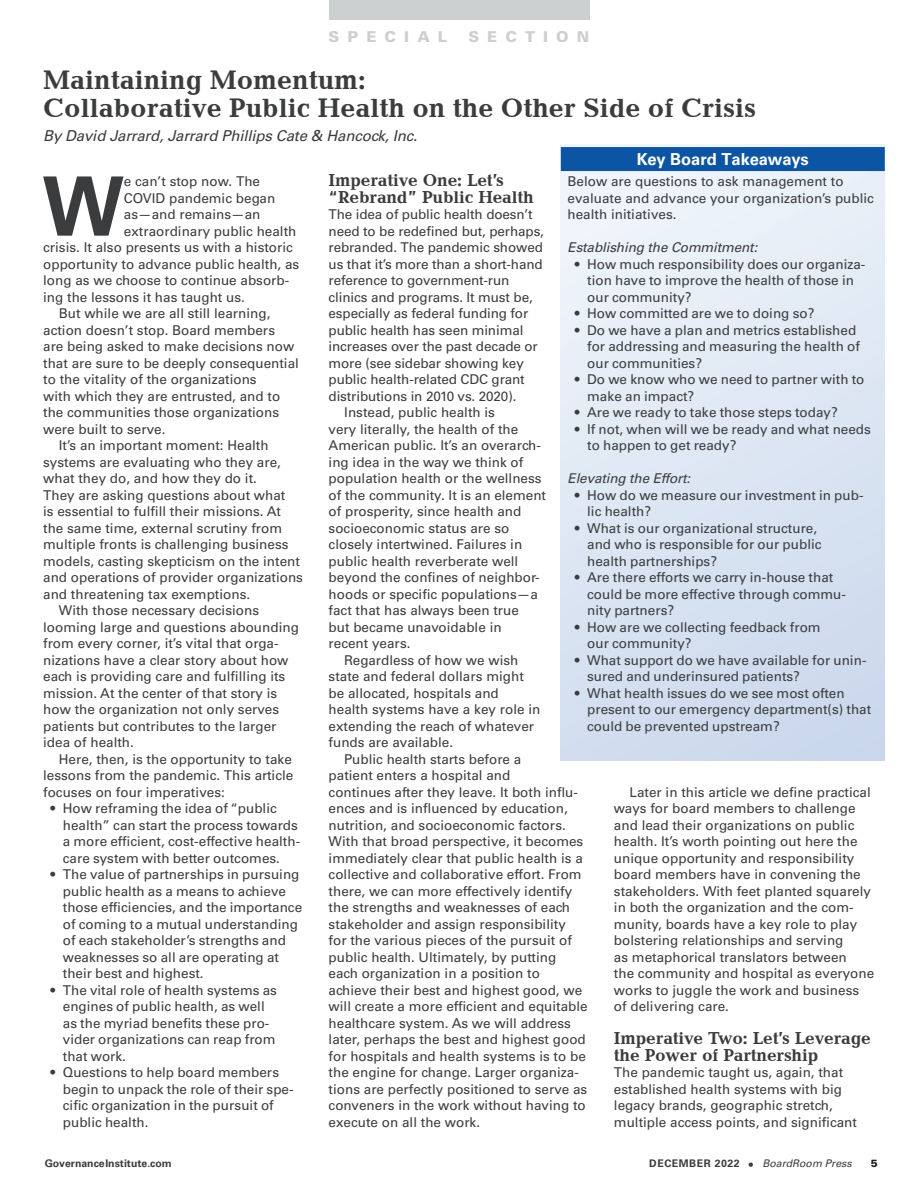
<style>
.page{position:relative;width:918px;height:1188px;background:#fff}
.page>*{position:absolute;margin:0;border:0;box-sizing:border-box;transform-origin:0 0}
.firstParagraph{font:700 81.9px "Univers LT Std";color:#3b3c3e}
.t1{font:700 27px/28.5px "Candida LT";color:#3b3c3e}
.t2{font:700 17.4px/16.5px "Candida LT";letter-spacing:-.01em;color:#3b3c3e}
.Key_Board_Takeaways{font:700 16.5px "Univers LT Std";letter-spacing:-.005em;color:#fff}
.Byline{font:italic 15px "Univers LT Std";letter-spacing:-.01em;color:#3b3c3e}
.t3{font:900 15px "Univers LT Std";letter-spacing:.54em;color:#cdd0d1}
.body{font:13.5px/16.5px "Univers LT Std";color:#3b3c3e}
.body-no-indent{font:13.5px/16.5px "Univers LT Std";letter-spacing:-.01em;color:#3b3c3e}
.firstParagraph-2{font:13.5px "Univers LT Std";color:#3b3c3e}
.body-after-bulleted{font:italic 13.5px "Univers LT Std";letter-spacing:-.01em;color:#3b3c3e}
.t4{font:italic 10.5px "Univers LT Std";color:#3b3c3e}
.t5{font:700 10.5px "Univers LT Std";color:#3b3c3e}
.t6{font:900 10.5px "Univers LT Std";color:#231f20}
.s1{font-weight:700;font-style:normal}
.s2{font-style:normal;font-size:12px}
</style>
<div class="page">
<div style="left:329px;top:0;width:260px;height:19px;background:#cdd0d1"></div>
<div style="left:561px;top:145px;width:324px;height:615px;background:linear-gradient(to bottom,#eff5fb,#cddaed)"></div>
<div style="left:561px;top:147px;width:324px;height:24px;background:#0c55a4"></div>
<p class="t3" style="left:329px;top:27px;width:120px">SPECIAL</p>
<p class="t3" style="left:468px;top:27px;width:123px">SECTION</p>
<h1 class="t1" style="left:43px;top:65px;width:714px">Maintaining Momentum:<br>Collaborative Public Health on the Other Side of Crisis</h1>
<p class="Byline" style="left:43px;top:126px;width:376px">By David Jarrard, Jarrard Phillips Cate &amp; Hancock, Inc.</p>
<p class="firstParagraph" style="left:42px;top:159px;width:83px">W</p>
<p class="firstParagraph-2" style="left:124px;top:173px;width:138px">e can’t stop now. The</p>
<p class="Key_Board_Takeaways" style="left:637px;top:149px;width:173px">Key Board Takeaways</p>
<p class="body-no-indent" style="left:568px;top:173px;width:308px">Below are questions to ask management to evaluate and advance your organization’s public health initiatives.</p>
<p class="body-after-bulleted" style="left:568px;top:239px;width:191px">Establishing the Commitment:</p>
<p class="body" style="left:587px;top:256px;width:280px;text-indent:-12px">• How much responsibility does our organiza&shy;tion have to improve the health of those in our community?</p>
<p class="body" style="left:575px;top:305px;width:241px">• How committed are we to doing so?</p>
<p class="body" style="left:587px;top:322px;width:274px;text-indent:-12px">• Do we have a plan and metrics established for addressing and measuring the health of our communities?</p>
<p class="body" style="left:587px;top:371px;width:279px;text-indent:-12px">• Do we know who we need to partner with to make an impact?</p>
<p class="body" style="left:575px;top:404px;width:265px">• Are we ready to take those steps today?</p>
<p class="body" style="left:587px;top:421px;width:285px;text-indent:-12px">• If not, when will we be ready and what needs to happen to get ready?</p>
<p class="body-after-bulleted" style="left:568px;top:470px;width:124px">Elevating the Effort:</p>
<p class="body" style="left:587px;top:487px;width:278px;text-indent:-12px">• How do we measure our investment in pub&shy;lic health?</p>
<p class="body" style="left:587px;top:520px;width:236px;text-indent:-12px">• What is our organizational structure, and who is responsible for our public health partnerships?</p>
<p class="body" style="left:587px;top:569px;width:260px;text-indent:-12px">• Are there efforts we carry in-house that could be more effective through commu&shy;nity partners?</p>
<p class="body" style="left:587px;top:619px;width:235px;text-indent:-12px">• How are we collecting feedback from our community?</p>
<p class="body" style="left:587px;top:652px;width:281px;text-indent:-12px">• What support do we have available for unin&shy;sured and underinsured patients?</p>
<p class="body" style="left:587px;top:685px;width:286px;text-indent:-12px">• What health issues do we see most often present to our emergency department(s) that could be prevented upstream?</p>
<h2 class="t2" style="left:329px;top:172px;width:207px">Imperative One: Let’s “Rebrand” Public Health</h2>
<p class="body-no-indent" style="left:329px;top:206px;width:217px">The idea of public health doesn’t need to be redefined but, perhaps, rebranded. The pandemic showed us that it’s more than a short-hand reference to government-run clinics and programs. It must be, especially as federal funding for public health has seen minimal increases over the past decade or more (see sidebar showing key public health-related CDC grant distributions in 2010 vs. 2020).</p>
<p class="body" style="left:329px;top:404px;width:219px;text-indent:16px">Instead, public health is<br>very literally, the health of the<br>American public. It’s an overarch&shy;ing idea in the way we think of population health or the wellness of the community. It is an element of prosperity, since health and socioeconomic status are so closely intertwined. Failures in public health reverberate well beyond the confines of neighbor&shy;hoods or specific populations—a fact that has always been true<br>but became unavoidable in<br>recent years.</p>
<p class="body" style="left:329px;top:652px;width:213px;text-indent:16px">Regardless of how we wish state and federal dollars might be allocated, hospitals and health systems have a key role in extending the reach of whatever funds are available.</p>
<p class="body" style="left:329px;top:751px;width:261px;text-indent:16px">Public health starts before a<br>patient enters a hospital and<br>continues after they leave. It both influ&shy;ences and is influenced by education, nutrition, and socioeconomic factors.<br>With that broad perspective, it becomes immediately clear that public health is a collective and collaborative effort. From there, we can more effectively identify the strengths and weaknesses of each stakeholder and assign responsibility<br>for the various pieces of the pursuit of public health. Ultimately, by putting each organization in a position to achieve their best and highest good, we will create a more efficient and equitable healthcare system. As we will address later, perhaps the best and highest good for hospitals and health systems is to be the engine for change. Larger organiza&shy;tions are perfectly positioned to serve as conveners in the work without having to execute on all the work.</p>
<p class="firstParagraph-2" style="left:124px;top:190px;width:153px">COVID pandemic began</p>
<p class="firstParagraph-2" style="left:124px;top:206px;width:138px">as—and remains—an</p>
<p class="firstParagraph-2" style="left:124px;top:223px;width:174px">extraordinary public health</p>
<p class="firstParagraph-2" style="left:43px;top:239px;width:251px">crisis. It also presents us with a historic</p>
<p class="firstParagraph-2" style="left:43px;top:256px;width:258px">opportunity to advance public health, as</p>
<p class="firstParagraph-2" style="left:43px;top:272px;width:248px">long as we choose to continue absorb-</p>
<p class="firstParagraph-2" style="left:43px;top:289px;width:203px">ing the lessons it has taught us.</p>
<p class="body" style="left:43px;top:305px;width:257px;text-indent:16px">But while we are all still learning, action doesn’t stop. Board members<br>are being asked to make decisions now that are sure to be deeply consequential to the vitality of the organizations<br>with which they are entrusted, and to the communities those organizations were built to serve.</p>
<p class="body" style="left:43px;top:437px;width:261px;text-indent:16px">It’s an important moment: Health systems are evaluating who they are, what they do, and how they do it.<br>They are asking questions about what<br>is essential to fulfill their missions. At the same time, external scrutiny from multiple fronts is challenging business models, casting skepticism on the intent and operations of provider organizations and threatening tax exemptions.</p>
<p class="body" style="left:43px;top:602px;width:257px;text-indent:16px">With those necessary decisions looming large and questions abounding from every corner, it’s vital that orga&shy;nizations have a clear story about how each is providing care and fulfilling its mission. At the center of that story is how the organization not only serves patients but contributes to the larger idea of health.</p>
<p class="body" style="left:43px;top:751px;width:252px;text-align:justify;text-indent:16px">Here, then, is the opportunity to take lessons from the pandemic. This article focuses on four imperatives:</p>
<p class="body" style="left:63px;top:800px;width:239px;text-indent:-12px">• How reframing the idea of “public health” can start the process towards a more efficient, cost-effective health&shy;care system with better outcomes.</p>
<p class="body" style="left:63px;top:866px;width:241px;text-indent:-12px">• The value of partnerships in pursuing public health as a means to achieve those efficiencies, and the importance of coming to a mutual understanding of each stakeholder’s strengths and weaknesses so all are operating at their best and highest.</p>
<p class="body" style="left:63px;top:982px;width:216px;text-indent:-12px">• The vital role of health systems as engines of public health, as well as the myriad benefits these pro&shy;vider organizations can reap from that work.</p>
<p class="body" style="left:63px;top:1064px;width:232px;text-indent:-12px">• Questions to help board members begin to unpack the role of their spe&shy;cific organization in the pursuit of public health.</p>
<p class="body" style="left:614px;top:784px;width:262px;text-indent:16px">Later in this article we define practical ways for board members to challenge and lead their organizations on public health. It’s worth pointing out here the unique opportunity and responsibility board members have in convening the stakeholders. With feet planted squarely in both the organization and the com&shy;munity, boards have a key role to play bolstering relationships and serving<br>as metaphorical translators between<br>the community and hospital as everyone works to juggle the work and business of delivering care.</p>
<h2 class="t2" style="left:614px;top:1030px;width:258px">Imperative Two: Let’s Leverage the Power of Partnership</h2>
<p class="body-no-indent" style="left:614px;top:1064px;width:245px">The pandemic taught us, again, that established health systems with big legacy brands, geographic stretch, multiple access points, and significant</p>
<p class="t5" style="left:45px;top:1157px;width:129px">GovernanceInstitute.com</p>
<p class="t4" style="left:649px;top:1157px;width:204px"><span class="s1">DECEMBER 2022</span> <span class="s2">•</span> BoardRoom Press</p>
<p class="t6" style="left:871px;top:1157px;width:9px">5</p>
</div>
